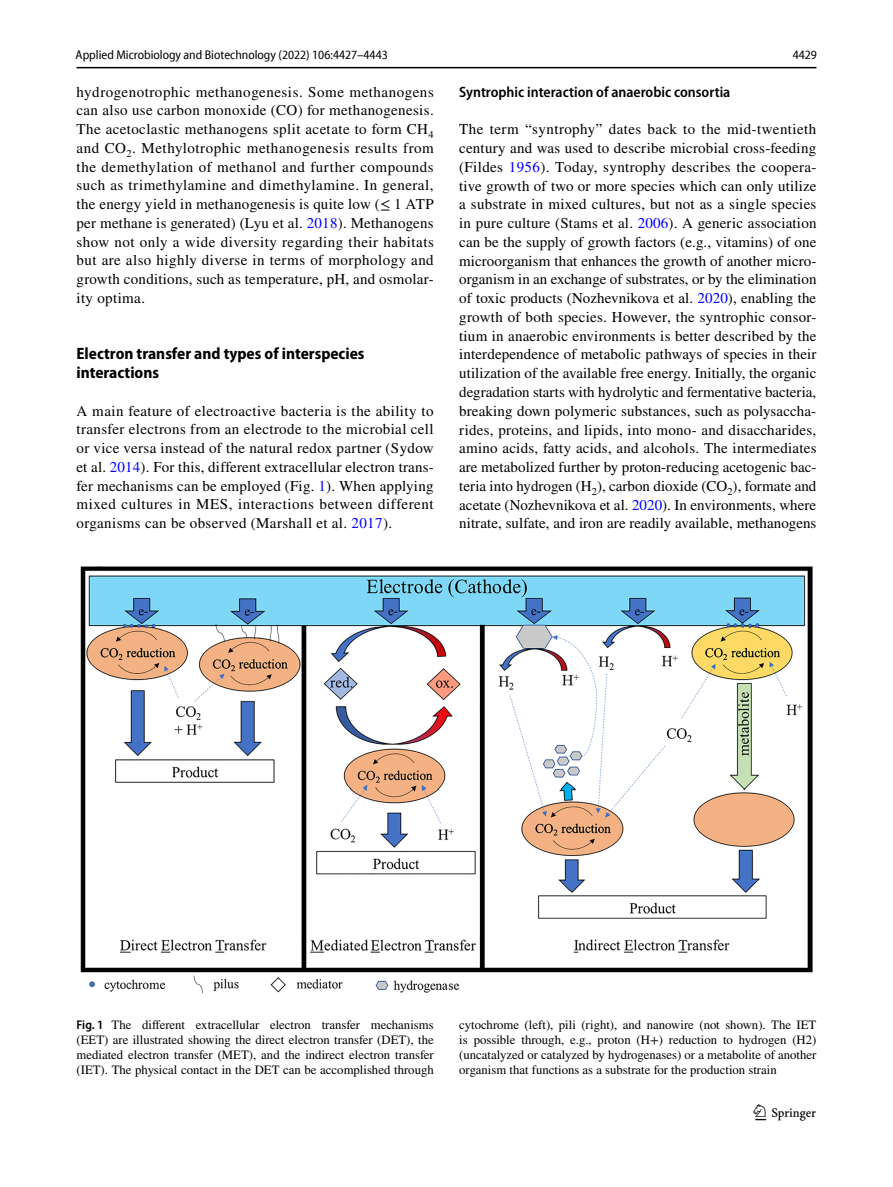
<style>
.page{position:relative;width:893px;height:1187px;background:#fff}
.page>*{position:absolute;margin:0;border:0;box-sizing:border-box;transform-origin:0 0}
.t1{font:22.5px "Springnew Regular 3";color:#000}
.t2{font:700 semi-condensed 16.5px/18.8px "Myriad Pro";color:#000}
.t3{font:15px/18.8px "STIX";letter-spacing:.015em;color:#000;text-align:justify}
.t4{font:600 semi-condensed 15px "Myriad Pro";color:#000}
.t5{font:12.75px/15px "STIX";color:#000;text-align:justify}
.t6{font:semi-condensed 12.75px "Myriad Pro Unic";color:#000}
.s1{color:#00f}
.s2{font-family:"Myriad Pro";font-weight:600;font-stretch:semi-condensed}
</style>
<div class="page">
<hr style="left:77px;top:67px;width:739px;height:1px;background:#000">
<img style="left:81px;top:567px;width:731px;height:426px">
<p class="t6" style="left:76px;top:50px;width:314px">Applied Microbiology and Biotechnology (2022) 106:4427–4443</p>
<p class="t6" style="left:793px;top:50px;width:26px">4429</p>
<p class="t3" style="left:77px;top:83px;width:359px">hydrogenotrophic methanogenesis. Some methanogens can also use carbon monoxide (CO) for methanogenesis.<br>The acetoclastic methanogens split acetate to form CH<sub>4 </sub>and CO<sub>2</sub>. Methylotrophic methanogenesis results from the demethylation of methanol and further compounds such as trimethylamine and dimethylamine. In general, the energy yield in methanogenesis is quite low (≤ 1 ATP per methane is generated) (Lyu et al. <span class="s1">2018</span>). Methanogens show not only a wide diversity regarding their habitats but are also highly diverse in terms of morphology and growth conditions, such as temperature, pH, and osmolar&shy;ity optima.</p>
<p class="t2" style="left:77px;top:344px;width:289px">Electron transfer and types of interspecies interactions</p>
<p class="t3" style="left:77px;top:402px;width:359px">A main feature of electroactive bacteria is the ability to transfer electrons from an electrode to the microbial cell or vice versa instead of the natural redox partner (Sydow et al. <span class="s1">2014</span>). For this, different extracellular electron trans&shy;fer mechanisms can be employed (Fig. <span class="s1">1</span>). When applying mixed cultures in MES, interactions between different organisms can be observed (Marshall et al. <span class="s1">2017</span>).</p>
<p class="t4" style="left:459px;top:83px;width:273px">Syntrophic interaction of anaerobic consortia</p>
<p class="t3" style="left:459px;top:121px;width:359px">The term “syntrophy” dates back to the mid-twentieth century and was used to describe microbial cross-feeding (Fildes <span class="s1">1956</span>). Today, syntrophy describes the coopera&shy;tive growth of two or more species which can only utilize a substrate in mixed cultures, but not as a single species in pure culture (Stams et al. <span class="s1">2006</span>). A generic association can be the supply of growth factors (e.g., vitamins) of one microorganism that enhances the growth of another micro&shy;organism in an exchange of substrates, or by the elimination of toxic products (Nozhevnikova et al. <span class="s1">2020</span>), enabling the growth of both species. However, the syntrophic consor&shy;tium in anaerobic environments is better described by the interdependence of metabolic pathways of species in their utilization of the available free energy. Initially, the organic degradation starts with hydrolytic and fermentative bacteria, breaking down polymeric substances, such as polysaccha&shy;rides, proteins, and lipids, into mono- and disaccharides, amino acids, fatty acids, and alcohols. The intermediates are metabolized further by proton-reducing acetogenic bac&shy;teria into hydrogen (H<sub>2</sub>), carbon dioxide (CO<sub>2</sub>), formate and acetate (Nozhevnikova et al. <span class="s1">2020</span>). In environments, where nitrate, sulfate, and iron are readily available, methanogens</p>
<p class="t5" style="left:77px;top:1017px;width:359px"><span class="s2">Fig. 1</span> The different extracellular electron transfer mechanisms (EET) are illustrated showing the direct electron transfer (DET), the mediated electron transfer (MET), and the indirect electron transfer (IET). The physical contact in the DET can be accomplished through</p>
<p class="t5" style="left:459px;top:1017px;width:359px">cytochrome (left), pili (right), and nanowire (not shown). The IET is possible through, e.g., proton (H+) reduction to hydrogen (H2) (uncatalyzed or catalyzed by hydrogenases) or a metabolite of another organism that functions as a substrate for the production strain</p>
<h1 class="t1" style="left:755px;top:1104px;width:62px">1 3</h1>
</div>
